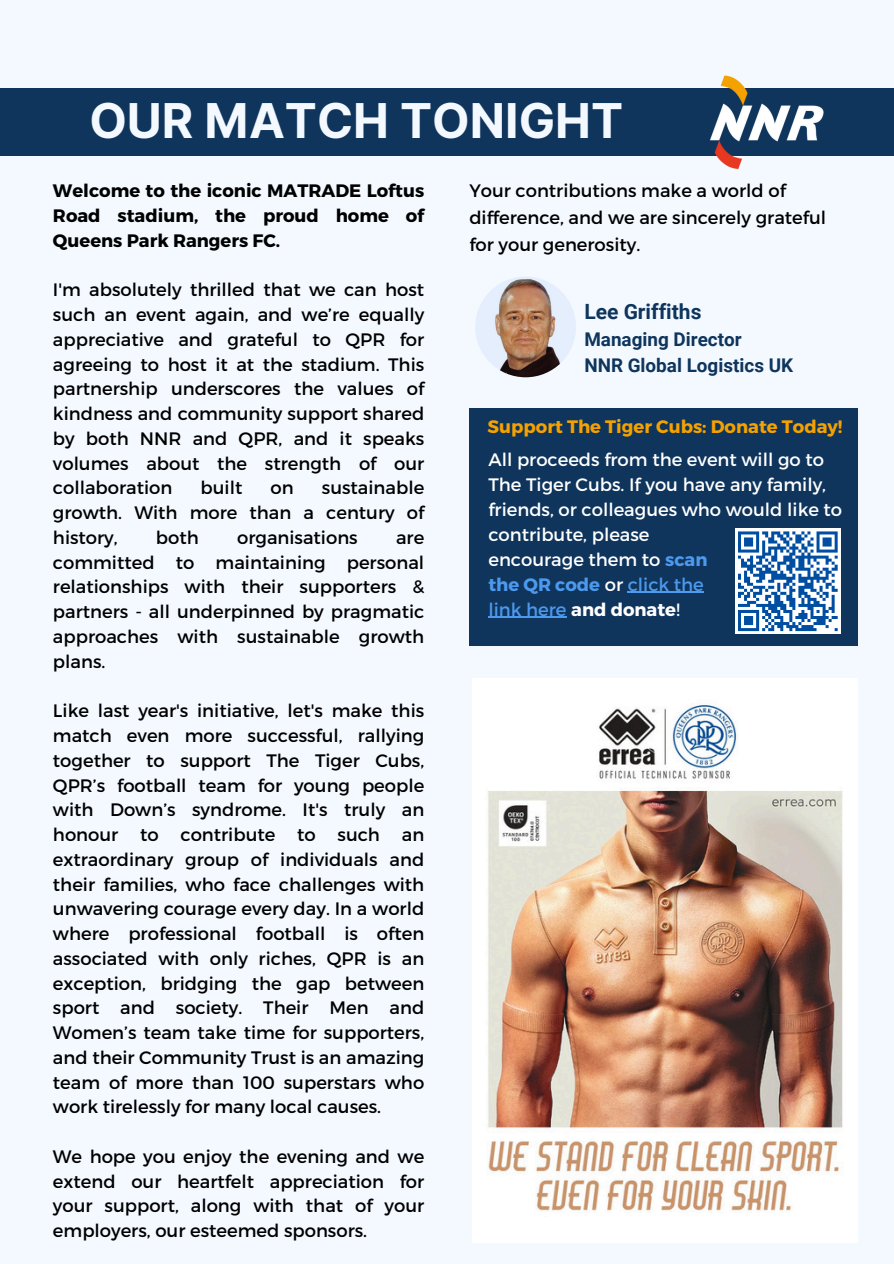
<style>
.page{position:relative;width:894px;height:1264px;background:#fff}
.page>*{position:absolute;margin:0;border:0;box-sizing:border-box;transform-origin:0 0}
.t1{font:700 48px "Inter";color:#f3f9ff}
.t2{font:700 21px "Roboto";color:#0f355d}
.t3{font:700 18.9px/25.8px "Roboto";color:#0f355d}
.t4{font:18px/24.8px "Montserrat";color:#000;text-align:justify}
.t5{font:18px/24.8px "Montserrat";color:#fff}
.t6{font:700 18px/24.8px "Montserrat";color:#000;text-align:justify}
.t7{font:700 18px "Montserrat";color:#f5a200}
.s1{font-weight:700;color:#4c99ed}
.s2{color:#4c99ed}
.s3{font-weight:700}
</style>
<div class="page">
<div style="left:0;top:0;width:893px;height:1263px;background:#f3f9ff"></div>
<div style="left:0;top:89px;width:893px;height:67px;background:#0f355d"></div>
<img style="left:703px;top:75px;width:127px;height:95px">
<img style="left:475px;top:276px;width:101px;height:101px;border-radius:50%">
<div style="left:469px;top:408px;width:388px;height:237px;background:#0f355d"></div>
<img style="left:472px;top:678px;width:385px;height:564px">
<div style="left:734px;top:528px;width:106px;height:106px;background:#fff"></div>
<svg style="left:734px;top:530px;width:104px;height:102px"></svg>
<hr style="left:627px;top:592px;width:76px;height:1px;background:#4c99ed">
<hr style="left:488px;top:616px;width:78px;height:2px;background:#4c99ed">
<p class="t1" style="left:89px;top:92px;width:535px">OUR MATCH TONIGHT</p>
<p class="t6" style="left:53px;top:177px;width:373px">Welcome to the iconic MATRADE Loftus Road stadium, the proud home of Queens Park Rangers FC.</p>
<p class="t4" style="left:53px;top:276px;width:373px">I'm absolutely thrilled that we can host such an event again, and we’re equally appreciative and grateful to QPR for agreeing to host it at the stadium. This partnership underscores the values of kindness and community support shared by both NNR and QPR, and it speaks volumes about the strength of our collaboration</p>
<p class="t4" style="left:53px;top:474px;width:373px;text-indent:269px">sustainable growth. With more than a century of history,</p>
<p class="t4" style="left:200px;top:474px;width:43px">built</p>
<p class="t4" style="left:270px;top:474px;width:25px">on</p>
<p class="t4" style="left:156px;top:524px;width:44px">both</p>
<p class="t4" style="left:237px;top:524px;width:122px">organisations</p>
<p class="t4" style="left:53px;top:524px;width:373px;text-indent:343px">are committed to maintaining personal relationships with their supporters &amp; partners - all underpinned by pragmatic approaches with sustainable growth plans.</p>
<h2 class="t4" style="left:53px;top:697px;width:373px">Like last year's initiative, let's make this match even more successful, rallying together to support The Tiger Cubs, QPR’s football team for young people with Down’s syndrome. It's truly an honour to contribute to such an extraordinary group of individuals and their families, who face challenges with unwavering courage every day. In a world where professional football is often associated with only riches, QPR is an exception, bridging the gap between sport and society. Their Men and Women’s team take time for supporters, and their Community Trust is an amazing team of more than 100 superstars who work tirelessly for many local causes.</h2>
<h3 class="t4" style="left:53px;top:1143px;width:373px">We hope you enjoy the evening and we extend our heartfelt appreciation for your support, along with that of your employers, our esteemed sponsors.</h3>
<h3 class="t4" style="left:469px;top:177px;width:358px;line-height:27px;text-align:left">Your contributions make a world of difference, and we are sincerely grateful for your generosity.</h3>
<p class="t2" style="left:584px;top:299px;width:119px">Lee Griffiths</p>
<p class="t3" style="left:584px;top:326px;width:210px">Managing Director<br>NNR Global Logistics UK</p>
<p class="t7" style="left:487px;top:414px;width:356px">Support The Tiger Cubs: Donate Today!</p>
<p class="t5" style="left:488px;top:446px;width:355px">All proceeds from the event will go to<br>The Tiger Cubs. If you have any family, friends, or colleagues who would like to</p>
<p class="t5" style="left:488px;top:521px;width:220px">contribute, please encourage them to <span class="s1">scan the QR code</span> or <span class="s2">click the link here</span> <span class="s3">and donate</span>!</p>
</div>
